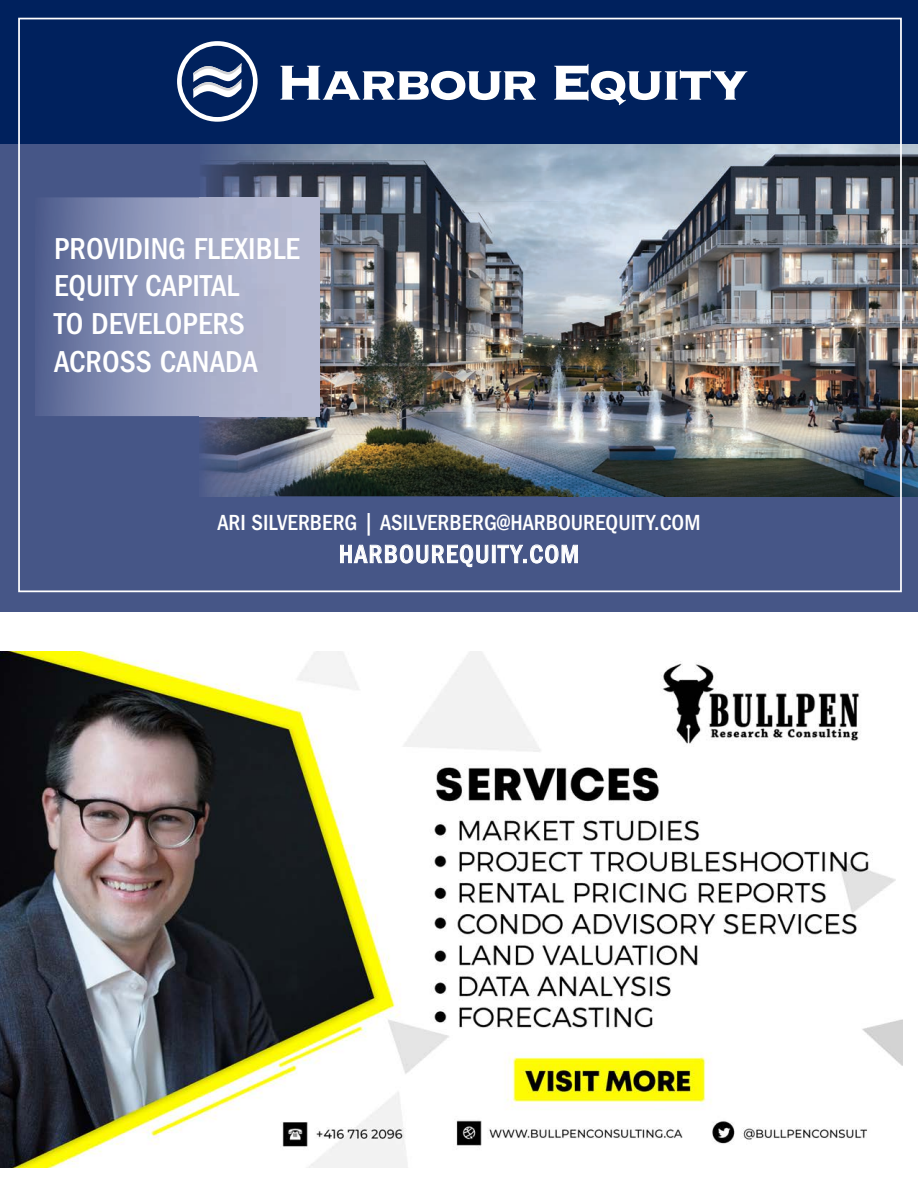
<style>
.page{position:relative;width:918px;height:1188px;background:#fff}
.page>*{position:absolute;margin:0;border:0;box-sizing:border-box;transform-origin:0 0}
.t1{font:31.35px/37.7px "Franklin Got Cd Md ITC";color:#fff}
.t2{font:26.1px "Franklin Got Cd Md ITC";letter-spacing:.05em;color:#fff}
.t3{font:22.65px "Franklin Got Cd Md ITC";color:#fff}
</style>
<div class="page">
<img style="left:0;top:651px;width:902px;height:517px">
<div style="left:0;top:137px;width:918px;height:475px;background:#465687"></div>
<img style="left:200px;top:143px;width:718px;height:58px">
<img style="left:260px;top:201px;width:658px;height:295px">
<img style="left:200px;top:416px;width:60px;height:80px">
<div style="left:0;top:0;width:918px;height:143px;background:#00215d"></div>
<svg style="left:340px;top:544px;width:149px;height:23px"></svg>
<div style="left:492px;top:545px;width:4px;height:18px;border:1px solid #fff"></div>
<svg style="left:497px;top:544px;width:81px;height:20px"></svg>
<svg style="left:35px;top:197px;width:165px;height:219px;background:#7e88ae"></svg>
<img style="left:200px;top:197px;width:119px;height:219px">
<svg style="left:280px;top:66px;width:256px;height:34px"></svg>
<svg style="left:554px;top:64px;width:193px;height:41px"></svg>
<svg style="left:177px;top:41px;width:81px;height:81px"></svg>
<div style="left:182px;top:46px;width:71px;height:71px;background:#00215d;border-radius:50%"></div>
<svg style="left:193px;top:63px;width:48px;height:35px"></svg>
<p class="t1" style="left:54px;top:230px;width:247px">PROVIDING FLEXIBLE<br>EQUITY CAPITAL<br>TO DEVELOPERS<br>ACROSS CANADA</p>
<p class="t3" style="left:217px;top:509px;width:485px">ARI SILVERBERG | ASILVERBERG@HARBOUREQUITY.COM</p>
<p class="t2" style="left:339px;top:539px;width:242px">HARBOUREQUITY.COM</p>
</div>
